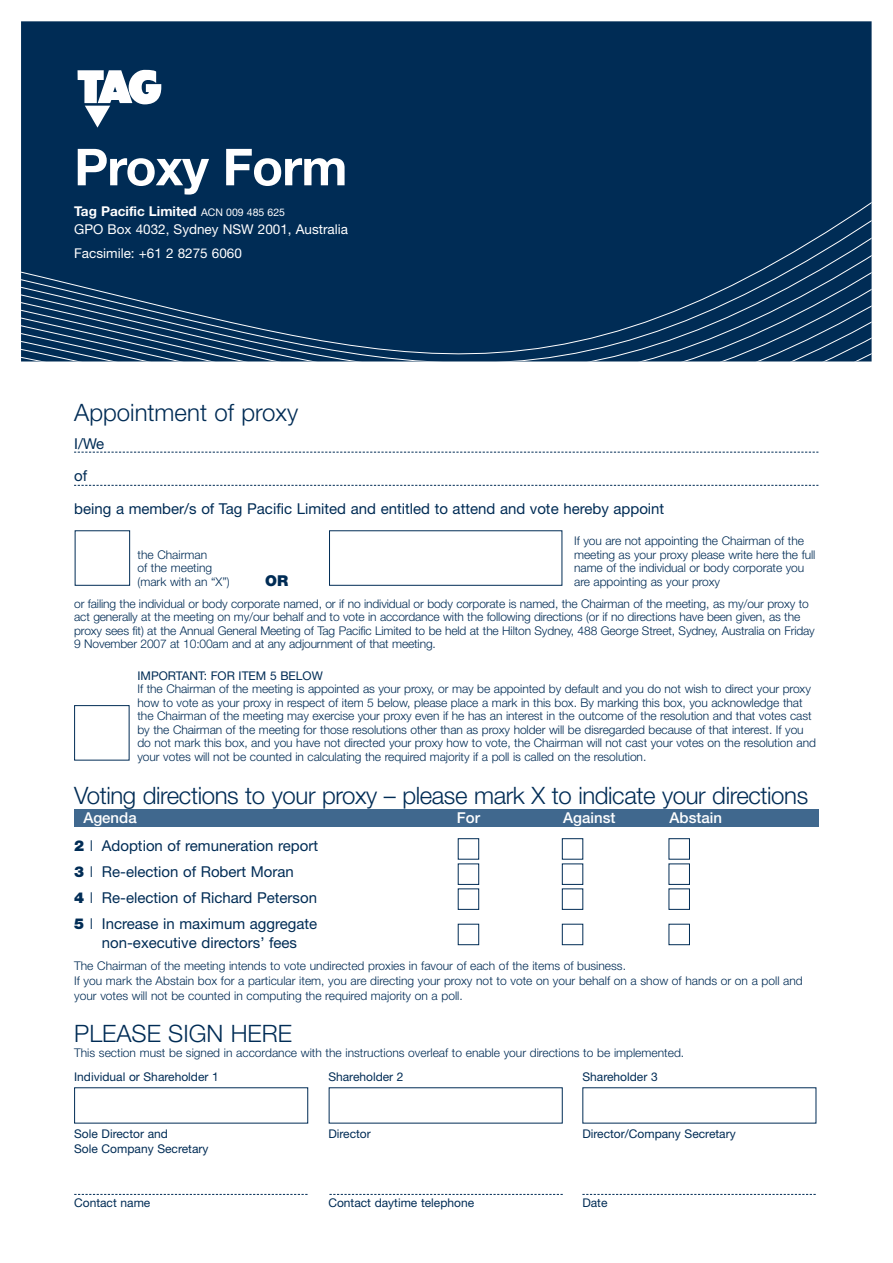
<style>
.page{position:relative;width:893px;height:1263px;background:#fff}
.page>*{position:absolute;margin:0;border:0;box-sizing:border-box;transform-origin:0 0}
.t1{font:700 51px "Helvetica Neue";letter-spacing:-.015em;color:#fff}
.t2{font:300 24px "Helvetica Neue";letter-spacing:-.015em;color:#002c55}
.t3{font:15px/26px "Helvetica Neue";color:#002c55}
.t4{font:500 15px "Helvetica Neue";color:#fff}
.t5{font:900 15px "Helvetica Neue";color:#002c55}
.t6{font:13.5px/18px "Helvetica Neue";color:#fff}
.t7{font:300 12px/13.5px "Helvetica Neue";letter-spacing:-.005em;color:#002c55}
.t8{font:12px "Helvetica Neue";color:#002c55}
.s1{font-weight:700}
.s2{font-size:10.5px}
.s3{font-weight:900}
.s4{font-weight:300}
</style>
<div class="page">
<div style="left:74px;top:810px;width:744px;height:17px;background:#40688e"></div>
<div style="left:21px;top:21px;width:850px;height:153px;background:#002c55"></div>
<div style="left:21px;top:174px;width:850px;height:188px;background:#002c55"></div>
<svg style="left:74px;top:838px;width:743px;height:286px"></svg>
<svg style="left:74px;top:1194px;width:233px;height:1px"></svg>
<svg style="left:329px;top:1194px;width:234px;height:1px"></svg>
<svg style="left:582px;top:1194px;width:234px;height:1px"></svg>
<svg style="left:74px;top:452px;width:744px;height:1px"></svg>
<svg style="left:74px;top:485px;width:745px;height:276px"></svg>
<svg style="left:78px;top:70px;width:83px;height:58px"></svg>
<h1 class="t1" style="left:74px;top:149px;width:275px">Proxy Form</h1>
<p class="t6" style="left:74px;top:204px;width:275px"><span class="s1">Tag Pacific Limited</span> <span class="s2">ACN 009 485 625<br></span>GPO Box 4032, Sydney NSW 2001, Australia</p>
<p class="t6" style="left:74px;top:246px;width:169px">Facsimile: +61 2 8275 6060</p>
<h2 class="t2" style="left:74px;top:404px;width:225px">Appointment of proxy</h2>
<p class="t3" style="left:74px;top:429px;width:592px;line-height:32.2px">I/We<br>of<br>being a member/s of Tag Pacific Limited and entitled to attend and vote hereby appoint</p>
<p class="t7" style="left:137px;top:549px;width:94px">the Chairman<br>of the meeting (mark with an “X”)</p>
<p class="t5" style="left:265px;top:575px;width:25px">OR</p>
<p class="t7" style="left:574px;top:535px;width:243px">If you are not appointing the Chairman of the meeting as your proxy please write here the full name of the individual or body corporate you are appointing as your proxy</p>
<p class="t7" style="left:74px;top:598px;width:742px">or failing the individual or body corporate named, or if no individual or body corporate is named, the Chairman of the meeting, as my/our proxy to act generally at the meeting on my/our behalf and to vote in accordance with the following directions (or if no directions have been given, as the proxy sees fit) at the Annual General Meeting of Tag Pacific Limited to be held at the Hilton Sydney, 488 George Street, Sydney, Australia on Friday 9 November 2007 at 10:00am and at any adjournment of that meeting.</p>
<p class="t8" style="left:137px;top:671px;width:187px">IMPORTANT: FOR ITEM 5 BELOW</p>
<p class="t7" style="left:137px;top:683px;width:680px">If the Chairman of the meeting is appointed as your proxy, or may be appointed by default and you do not wish to direct your proxy how to vote as your proxy in respect of item 5 below, please place a mark in this box. By marking this box, you acknowledge that the Chairman of the meeting may exercise your proxy even if he has an interest in the outcome of the resolution and that votes cast by the Chairman of the meeting for those resolutions other than as proxy holder will be disregarded because of that interest. If you do not mark this box, and you have not directed your proxy how to vote, the Chairman will not cast your votes on the resolution and your votes will not be counted in calculating the required majority if a poll is called on the resolution.</p>
<h2 class="t2" style="left:74px;top:787px;width:735px">Voting directions to your proxy – please mark X to indicate your directions</h2>
<p class="t4" style="left:83px;top:813px;width:55px">Agenda</p>
<p class="t4" style="left:457px;top:813px;width:25px">For</p>
<p class="t4" style="left:563px;top:813px;width:54px">Against</p>
<p class="t4" style="left:669px;top:813px;width:54px">Abstain</p>
<p class="t3" style="left:74px;top:834px;width:245px"><span class="s3">2</span> <span class="s4">I</span> Adoption of remuneration report <span class="s3">3</span> <span class="s4">I</span> Re-election of Robert Moran<br><span class="s3">4</span> <span class="s4">I</span> Re-election of Richard Peterson <span class="s3">5</span> <span class="s4">I</span> Increase in maximum aggregate</p>
<p class="t3" style="left:102px;top:932px;width:197px">non-executive directors’ fees</p>
<p class="t7" style="left:74px;top:959px;width:730px;line-height:15px">The Chairman of the meeting intends to vote undirected proxies in favour of each of the items of business.<br>If you mark the Abstain box for a particular item, you are directing your proxy not to vote on your behalf on a show of hands or on a poll and your votes will not be counted in computing the required majority on a poll.</p>
<h2 class="t2" style="left:74px;top:1025px;width:219px">PLEASE SIGN HERE</h2>
<p class="t7" style="left:74px;top:1047px;width:611px">This section must be signed in accordance with the instructions overleaf to enable your directions to be implemented.</p>
<p class="t8" style="left:74px;top:1072px;width:146px">Individual or Shareholder 1</p>
<p class="t8" style="left:328px;top:1072px;width:77px">Shareholder 2</p>
<p class="t8" style="left:582px;top:1072px;width:77px">Shareholder 3</p>
<p class="t8" style="left:74px;top:1130px;width:95px">Sole Director and</p>
<p class="t8" style="left:328px;top:1130px;width:44px">Director</p>
<p class="t8" style="left:582px;top:1130px;width:155px">Director/Company Secretary</p>
<p class="t8" style="left:74px;top:1145px;width:136px">Sole Company Secretary</p>
<p class="t8" style="left:74px;top:1199px;width:78px">Contact name</p>
<p class="t8" style="left:328px;top:1199px;width:147px">Contact daytime telephone</p>
<p class="t8" style="left:582px;top:1199px;width:27px">Date</p>
</div>
